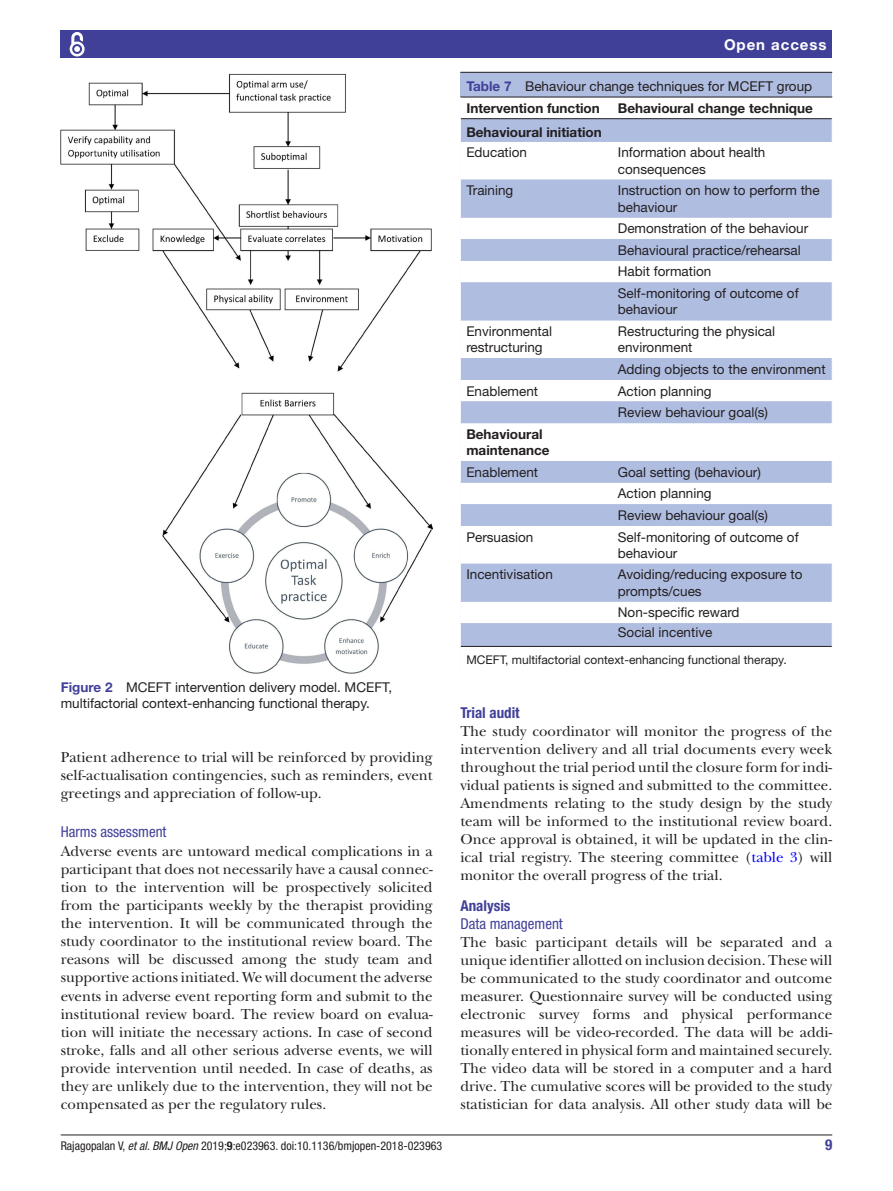
<style>
.page{position:relative;width:893px;height:1191px;background:#fff}
.page>*{position:absolute;margin:0;border:0;box-sizing:border-box;transform-origin:0 0}
.t1{font:15px/18px "New Baskerville";color:#231f20;text-align:justify}
.t2{font:condensed 15px "Helvetica Neue LT Std";color:#414099}
.t3{font:700 condensed 15px "Helvetica Neue LT Std";color:#414099}
.t4{font:700 15px "Helvetica Neue LT Std";letter-spacing:.065em;color:#fff}
.t5{font:13.5px/16.2px "Helvetica Neue LT Std";color:#231f20}
.t6{font:700 13.5px/16.2px "Helvetica Neue LT Std";color:#231f20}
.t7{font:condensed 12px "Helvetica Neue LT Std";color:#231f20}
.t8{font:12px "Helvetica Neue LT Std";color:#231f20}
.s1{font-weight:700;color:#414099}
.s2{font-weight:700}
.s3{color:#00f}
.s4{font-style:italic}
</style>
<div class="page">
<hr style="left:61px;top:1134px;width:771px;height:1px;background:#231f20">
<div style="left:61px;top:31px;width:771px;height:27px;background:#414099"></div>
<svg style="left:69px;top:32px;width:16px;height:25px"></svg>
<img style="left:61px;top:73px;width:372px;height:601px">
<div style="left:460px;top:73px;width:372px;height:600px;background:#afbde1"></div>
<hr style="left:460px;top:72px;width:372px;height:1px;background:#231f20">
<div style="left:461px;top:98px;width:371px;height:575px;background:#fff"></div>
<svg style="left:461px;top:119px;width:371px;height:527px"></svg>
<hr style="left:460px;top:97px;width:152px;height:1px;background:#231f20">
<hr style="left:460px;top:118px;width:152px;height:1px;background:#231f20">
<hr style="left:612px;top:97px;width:220px;height:1px;background:#231f20">
<hr style="left:612px;top:118px;width:220px;height:1px;background:#231f20">
<hr style="left:612px;top:646px;width:220px;height:1px;background:#231f20">
<hr style="left:460px;top:646px;width:152px;height:1px;background:#231f20">
<svg style="left:460px;top:97px;width:1px;height:45px"></svg>
<hr style="left:460px;top:142px;width:1px;height:38px;background:#fff">
<hr style="left:460px;top:180px;width:1px;height:37px;background:#fff">
<svg style="left:460px;top:217px;width:1px;height:65px"></svg>
<hr style="left:460px;top:282px;width:1px;height:38px;background:#fff">
<hr style="left:460px;top:320px;width:1px;height:38px;background:#fff">
<svg style="left:460px;top:358px;width:1px;height:65px"></svg>
<hr style="left:460px;top:423px;width:1px;height:38px;background:#fff">
<svg style="left:460px;top:461px;width:1px;height:65px"></svg>
<hr style="left:460px;top:526px;width:1px;height:38px;background:#fff">
<hr style="left:460px;top:564px;width:1px;height:37px;background:#fff">
<svg style="left:460px;top:601px;width:1px;height:72px"></svg>
<hr style="left:466px;top:663px;width:366px;height:2px;background:#fff">
<p class="t4" style="left:724px;top:35px;width:104px">Open access</p>
<p class="t5" style="left:466px;top:75px;width:347px;line-height:22px"><span class="s1">Table 7</span> Behaviour change techniques for MCEFT group<br><span class="s2">Intervention function</span></p>
<p class="t6" style="left:618px;top:99px;width:197px">Behavioural change technique</p>
<p class="t5" style="left:61px;top:679px;width:333px"><span class="s1">Figure 2</span> MCEFT intervention delivery model. MCEFT, multifactorial context-enhancing functional therapy.</p>
<p class="t1" style="left:61px;top:747px;width:373px">Patient adherence to trial will be reinforced by providing self-actualisation contingencies, such as reminders, event greetings and appreciation of follow-up.</p>
<p class="t2" style="left:61px;top:823px;width:107px">Harms assessment</p>
<p class="t1" style="left:61px;top:841px;width:373px">Adverse events are untoward medical complications in a participant that does not necessarily have a causal connec&shy;tion to the intervention will be prospectively solicited from the participants weekly by the therapist providing the intervention. It will be communicated through the study coordinator to the institutional review board. The reasons will be discussed among the study team and supportive actions initiated. We will document the adverse events in adverse event reporting form and submit to the institutional review board. The review board on evalua&shy;tion will initiate the necessary actions. In case of second stroke, falls and all other serious adverse events, we will provide intervention until needed. In case of deaths, as they are unlikely due to the intervention, they will not be compensated as per the regulatory rules.</p>
<p class="t6" style="left:466px;top:124px;width:137px">Behavioural initiation</p>
<p class="t5" style="left:466px;top:144px;width:62px">Education</p>
<p class="t5" style="left:618px;top:144px;width:149px">Information about health consequences</p>
<p class="t5" style="left:466px;top:182px;width:49px">Training</p>
<p class="t5" style="left:618px;top:182px;width:203px">Instruction on how to perform the behaviour</p>
<p class="t5" style="left:618px;top:217px;width:192px;line-height:21.6px">Demonstration of the behaviour<br>Behavioural practice/rehearsal<br>Habit formation<br>Self-monitoring of outcome of</p>
<p class="t5" style="left:618px;top:301px;width:61px">behaviour</p>
<p class="t5" style="left:466px;top:323px;width:87px">Environmental restructuring</p>
<p class="t5" style="left:618px;top:323px;width:159px">Restructuring the physical environment</p>
<p class="t5" style="left:618px;top:361px;width:209px">Adding objects to the environment</p>
<p class="t5" style="left:466px;top:382px;width:73px">Enablement</p>
<p class="t5" style="left:618px;top:380px;width:152px;line-height:21.6px">Action planning<br>Review behaviour goal(s)</p>
<p class="t6" style="left:466px;top:425px;width:85px">Behavioural maintenance</p>
<p class="t5" style="left:466px;top:463px;width:73px">Enablement</p>
<p class="t5" style="left:618px;top:461px;width:152px;line-height:21.6px">Goal setting (behaviour)<br>Action planning<br>Review behaviour goal(s)</p>
<p class="t5" style="left:466px;top:528px;width:69px">Persuasion</p>
<p class="t5" style="left:618px;top:528px;width:182px">Self-monitoring of outcome of behaviour</p>
<p class="t5" style="left:466px;top:566px;width:88px">Incentivisation</p>
<p class="t5" style="left:618px;top:566px;width:186px">Avoiding/reducing exposure to prompts/cues</p>
<p class="t5" style="left:618px;top:602px;width:123px;line-height:20.1px">Non-specific reward<br>Social incentive</p>
<p class="t8" style="left:466px;top:652px;width:322px">MCEFT, multifactorial context-enhancing functional therapy.</p>
<p class="t3" style="left:460px;top:703px;width:61px">Trial audit</p>
<p class="t1" style="left:460px;top:722px;width:373px">The study coordinator will monitor the progress of the intervention delivery and all trial documents every week throughout the trial period until the closure form for indi&shy;vidual patients is signed and submitted to the committee.<br>Amendments relating to the study design by the study team will be informed to the institutional review board.<br>Once approval is obtained, it will be updated in the clin&shy;ical trial registry. The steering committee (<span class="s3">table 3</span>) will monitor the overall progress of the trial.</p>
<p class="t3" style="left:460px;top:897px;width:52px">Analysis</p>
<p class="t2" style="left:460px;top:915px;width:104px">Data management</p>
<p class="t1" style="left:460px;top:933px;width:373px">The basic participant details will be separated and a unique identifier allotted on inclusion decision. These will be communicated to the study coordinator and outcome measurer. Questionnaire survey will be conducted using electronic survey forms and physical performance measures will be video-recorded. The data will be addi&shy;tionally entered in physical form and maintained securely.<br>The video data will be stored in a computer and a hard drive. The cumulative scores will be provided to the study statistician for data analysis. All other study data will be</p>
<p class="t7" style="left:61px;top:1138px;width:383px">Rajagopalan V, <span class="s4">et al</span>. <span class="s4">BMJ Open</span> 2019;<span class="s2">9</span>:e023963. doi:10.1136/bmjopen-2018-023963</p>
<p class="t3" style="left:825px;top:1135px;width:9px">9</p>
</div>
